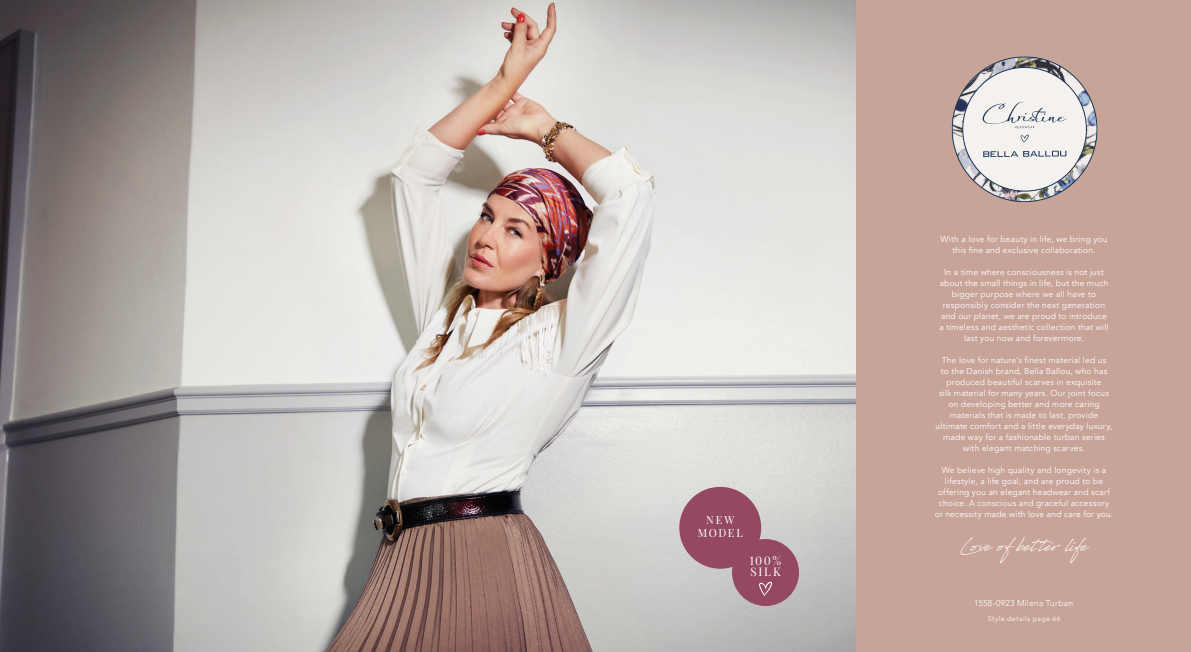
<style>
.page{position:relative;width:1191px;height:652px;background:#fff}
.page>*{position:absolute;margin:0;border:0;box-sizing:border-box;transform-origin:0 0}
.t1{font:19px "Antro Vectra Bolder";letter-spacing:.01em;color:#fff}
.t2{font:11.7px/11.7px "Playfair Display";letter-spacing:.14em;color:#fff}
.t3{font:11px "Playfair Display";letter-spacing:.15em;color:#fff}
.t4{font:8.5px/11px "Avenir";letter-spacing:.025em;color:#fff;text-align:center}
.Style_info{font:300 8.5px "Avenir";letter-spacing:.025em;color:#fff}
.Style_info-2{font:300 7px "Avenir";letter-spacing:.065em;color:#fff}
</style>
<div class="page">
<img style="left:0;top:0;width:856px;height:652px">
<div style="left:856px;top:0;width:335px;height:652px;background:#c8a398"></div>
<svg style="left:951px;top:56px;width:147px;height:146px"></svg>
<div style="left:732px;top:539px;width:67px;height:67px;background:#944862;border-radius:50%"></div>
<div style="left:679px;top:487px;width:82px;height:82px;background:#944862;border-radius:50%"></div>
<svg style="left:759px;top:582px;width:13px;height:14px"></svg>
<p class="t3" style="left:706px;top:512px;width:30px">NEW</p>
<p class="t3" style="left:698px;top:525px;width:47px">MODEL</p>
<p class="t2" style="left:750px;top:553px;width:33px">100%<br>SILK</p>
<p class="t4" style="left:940px;top:234px;width:169px">With a love for beauty in life, we bring you this fine and exclusive collaboration.</p>
<p class="t4" style="left:939px;top:267px;width:171px">In a time where consciousness is not just about the small things in life, but the much bigger purpose where we all have to responsibly consider the next generation and our planet, we are proud to introduce a timeless and aesthetic collection that will last you now and forevermore.</p>
<p class="t4" style="left:935px;top:355px;width:178px">The love for nature’s finest material led us<br>to the Danish brand, Bella Ballou, who has produced beautiful scarves in exquisite<br>silk material for many years. Our joint focus on developing better and more caring materials that is made to last, provide ultimate comfort and a little everyday luxury, made way for a fashionable turban series with elegant matching scarves.</p>
<p class="t4" style="left:934px;top:465px;width:180px">We believe high quality and longevity is a lifestyle, a life goal, and are proud to be offering you an elegant headwear and scarf choice. A conscious and graceful accessory or necessity made with love and care for you.</p>
<p class="t1" style="left:960px;top:532px;width:132px">Love ofbetter life</p>
<p class="Style_info" style="left:974px;top:598px;width:100px">1558-0923 Milena Turban</p>
<p class="Style_info-2" style="left:987px;top:615px;width:74px">Style details page 66</p>
</div>
